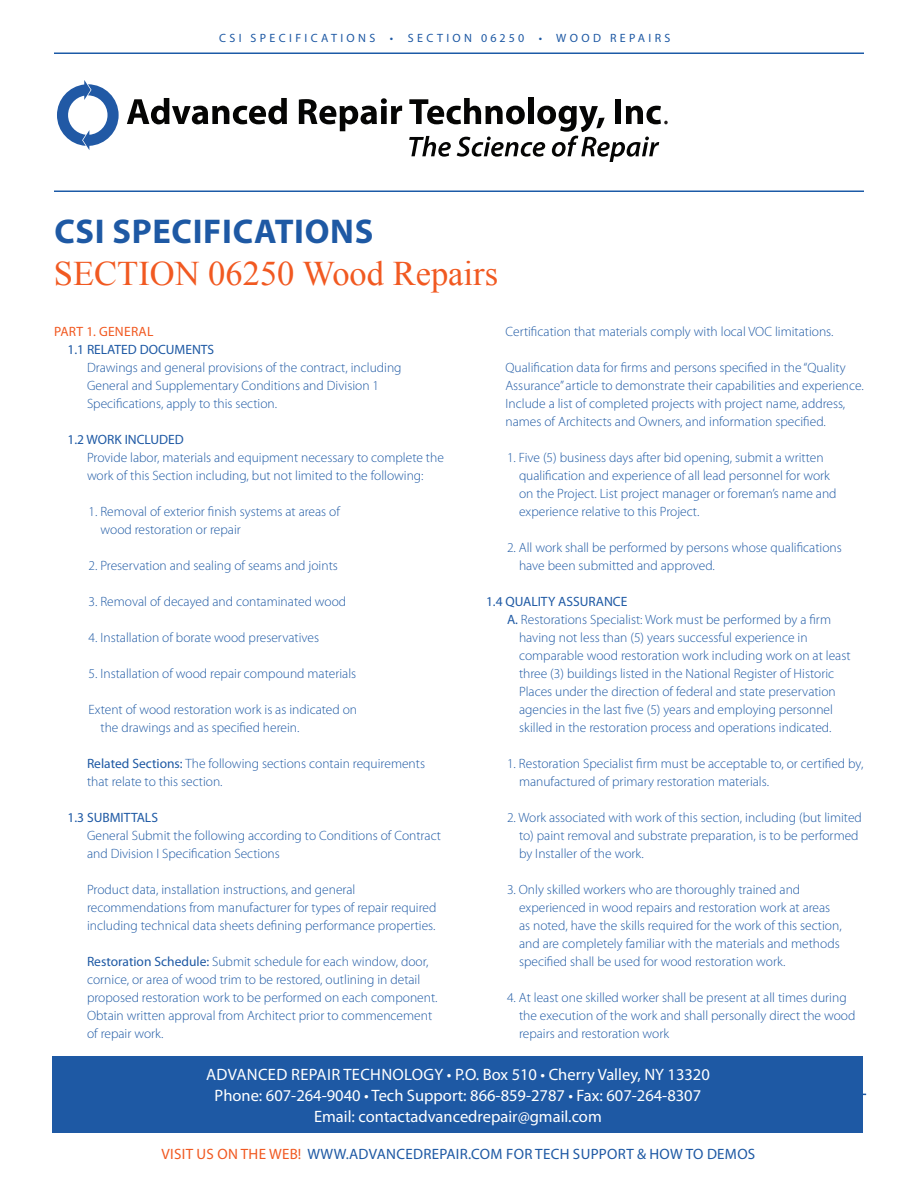
<style>
.page{position:relative;width:918px;height:1188px;background:#fff}
.page>*{position:absolute;margin:0;border:0;box-sizing:border-box;transform-origin:0 0}
.t1{font:34.5px "Times New Roman";color:#f15921}
.t2{font:700 34.5px "Myriad Pro";letter-spacing:.02em;color:#1e59a4}
.t3{font:16.5px/21px "Myriad Pro";color:#fff;text-align:center}
.t4{font:15px "Myriad Pro";letter-spacing:.02em;color:#1e59a4}
.t5{font:15px "Myriad Pro";letter-spacing:.02em;color:#f15921}
.t6{font:300 13.5px/18px "Myriad Pro";color:#1e59a4}
.t7{font:13.5px "Myriad Pro";color:#1e59a4}
.t8{font:13.5px "Myriad Pro";color:#f15921}
.t9{font:12px "Myriad Pro";letter-spacing:.28em;color:#1e59a4}
.s1{font-weight:400}
.s2{color:#1e59a4}
</style>
<div class="page">
<hr style="left:54px;top:190px;width:810px;height:2px;background:#1c5aa7">
<svg style="left:57px;top:80px;width:62px;height:70px"></svg>
<svg style="left:127px;top:98px;width:160px;height:26px"></svg>
<svg style="left:299px;top:98px;width:103px;height:33px"></svg>
<svg style="left:409px;top:98px;width:259px;height:64px"></svg>
<hr style="left:54px;top:52px;width:810px;height:2px;background:#1c5aa7">
<hr style="left:54px;top:1094px;width:812px;height:1px;background:#1e59a4">
<div style="left:53px;top:1056px;width:810px;height:76px;background:#1e59a4"></div>
<p class="t9" style="left:219px;top:30px;width:157px">CSI SPECI FIC ATI ONS</p>
<p class="t9" style="left:390px;top:30px;width:73px">• SE CTION</p>
<p class="t9" style="left:481px;top:30px;width:176px">06250 • WOOD REPAIRS</p>
<h1 class="t2" style="left:54px;top:208px;width:318px">CSI SPECI FICATIONS</h1>
<h1 class="t1" style="left:54px;top:250px;width:446px">SECTION 06250 Wood Repairs</h1>
<p class="t8" style="left:54px;top:323px;width:101px">PART 1. GENERAL</p>
<p class="t7" style="left:68px;top:341px;width:48px">1.1 RELATED</p>
<p class="t7" style="left:140px;top:341px;width:76px">DOCUMENTS</p>
<p class="t6" style="left:87px;top:359px;width:316px">Drawings and general provisions of the contract, including<br>General and Supplementary Conditions and Division 1<br>Specifications, apply to this section.</p>
<p class="t7" style="left:68px;top:431px;width:101px">1.2 WORK INCLUDED</p>
<p class="t6" style="left:87px;top:449px;width:358px">Provide labor, materials and equipment necessary to complete the work of this Section including, but not limited to the following:</p>
<p class="t6" style="left:101px;top:503px;width:241px;text-indent:-12px">1. Removal of exterior finish systems at areas of wood restoration or repair</p>
<p class="t6" style="left:89px;top:557px;width:251px">2. Preservation and sealing of seams and joints</p>
<p class="t6" style="left:89px;top:593px;width:259px">3. Removal of decayed and contaminated wood</p>
<p class="t6" style="left:89px;top:629px;width:232px">4. Installation of borate wood preservatives</p>
<p class="t6" style="left:89px;top:665px;width:269px">5. Installation of wood repair compound materials</p>
<p class="t6" style="left:101px;top:701px;width:258px;text-indent:-12px">Extent of wood restoration work is as indicated on the drawings and as specified herein.</p>
<p class="t6" style="left:87px;top:755px;width:340px"><span class="s1">RELATED SECTIONS:</span> The following sections contain requirements that relate to this section.</p>
<p class="t7" style="left:68px;top:809px;width:92px">1.3 SUBMITTALS</p>
<p class="t6" style="left:87px;top:827px;width:356px">General Submit the following according to Conditions of Contract and Division I Specification Sections</p>
<p class="t6" style="left:87px;top:881px;width:351px">Product data, installation instructions, and general recommendations from manufacturer for types of repair required including technical data sheets defining performance properties.</p>
<p class="t6" style="left:87px;top:953px;width:352px"><span class="s1">RESTORATION SCHEDULE:</span> Submit schedule for each window, door, cornice, or area of wood trim to be restored, outlining in detail proposed restoration work to be performed on each component.<br>Obtain written approval from Architect prior to commencement of repair work.</p>
<p class="t6" style="left:506px;top:323px;width:330px">Certification that materials comply with local VOC limitations.</p>
<p class="t6" style="left:506px;top:359px;width:360px">Qualification data for firms and persons specified in the “Quality Assurance” article to demonstrate their capabilities and experience.<br>Include a list of completed projects with project name, address, names of Architects and Owners, and information specified.</p>
<p class="t6" style="left:519px;top:449px;width:319px;text-indent:-12px">1. Five (5) business days after bid opening, submit a written qualification and experience of all lead personnel for work on the Project. List project manager or foreman’s name and experience relative to this Project.</p>
<p class="t6" style="left:519px;top:539px;width:324px;text-indent:-12px">2. All work shall be performed by persons whose qualifications have been submitted and approved.</p>
<p class="t7" style="left:486px;top:593px;width:141px">1.4 QUALITY ASSURANCE</p>
<p class="t6" style="left:507px;top:611px;width:326px"><span class="s1">A.</span> Restorations Specialist: Work must be performed by a firm</p>
<p class="t6" style="left:519px;top:629px;width:290px">having not less than (5) years successful experience in</p>
<p class="t6" style="left:519px;top:647px;width:333px">comparable wood restoration work including work on at least</p>
<p class="t6" style="left:519px;top:665px;width:317px">three (3) buildings listed in the National Register of Historic</p>
<p class="t6" style="left:519px;top:683px;width:318px">Places under the direction of federal and state preservation</p>
<p class="t6" style="left:519px;top:701px;width:316px">agencies in the last five (5) years and employing personnel</p>
<p class="t6" style="left:519px;top:719px;width:314px">skilled in the restoration process and operations indicated.</p>
<p class="t6" style="left:519px;top:755px;width:346px;text-indent:-12px">1. Restoration Specialist firm must be acceptable to, or certified by, manufactured of primary restoration materials.</p>
<p class="t6" style="left:519px;top:809px;width:344px;text-indent:-12px">2. Work associated with work of this section, including (but limited to) paint removal and substrate preparation, is to be performed by Installer of the work.</p>
<p class="t6" style="left:519px;top:881px;width:324px;text-indent:-12px">3. Only skilled workers who are thoroughly trained and experienced in wood repairs and restoration work at areas as noted, have the skills required for the work of this section, and are completely familiar with the materials and methods specified shall be used for wood restoration work.</p>
<p class="t6" style="left:519px;top:989px;width:338px;text-indent:-12px">4. At least one skilled worker shall be present at all times during the execution of the work and shall personally direct the wood repairs and restoration work</p>
<p class="t3" style="left:206px;top:1063px;width:505px">ADVANCED REPAIR TECHNOLOGY • P.O. BOX 510 • CHERRY VALLEY, NY 13320<br>PHONE: 607-264-9040 • TECH SUPPORT: 866-859-2787 • FAX: 607-264-8307<br>EMAIL: CONTACTADVANCEDREPAIR@GMAIL.COM</p>
<p class="t5" style="left:162px;top:1144px;width:160px">VISIT US ON THE WEB! <span class="s2">WWW</span></p>
<p class="t4" style="left:346px;top:1144px;width:410px">.ADVANCEDREPAIR.COM FOR TECH SUPPORT &amp; HOW TO DEMOS</p>
</div>
